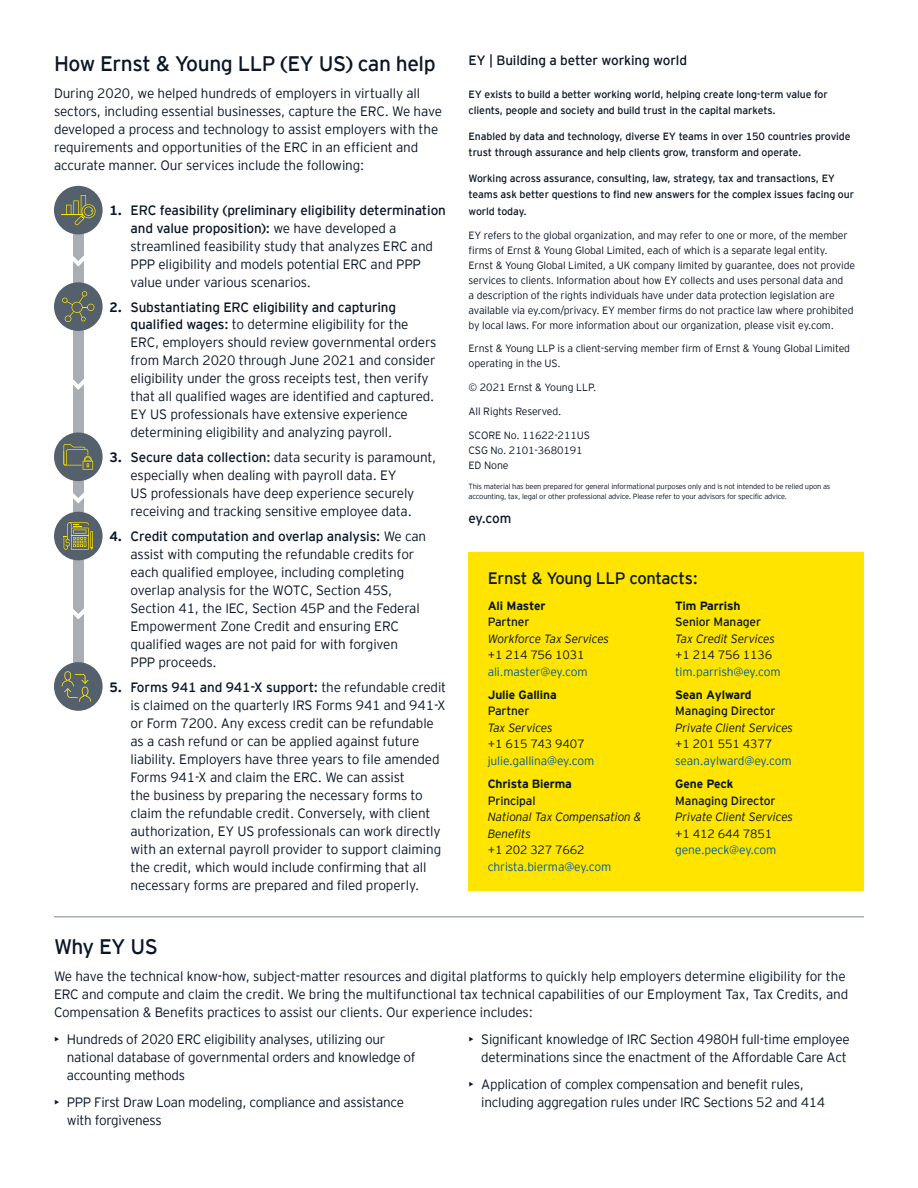
<style>
.page{position:relative;width:918px;height:1188px;background:#fff}
.page>*{position:absolute;margin:0;border:0;box-sizing:border-box;transform-origin:0 0}
.t1{font:21px "EY Interstate";letter-spacing:-.02em;color:#0a1627}
.t2{font:16.5px "EY Interstate";letter-spacing:-.02em;color:#0a1627}
.t3{font:300 13.5px/18px "EY Interstate";letter-spacing:-.01em;color:#0a1627}
.t4{font:13.5px "EY Interstate";letter-spacing:-.01em;color:#0a1627}
.t5{font:italic 300 12px/16.5px "EY Interstate";letter-spacing:-.01em;color:#0a1627}
.t6{font:300 12px "EY Interstate";letter-spacing:-.01em;color:#005b9e}
.t7{font:300 12px "EY Interstate";letter-spacing:-.01em;color:#0a1627}
.t8{font:12px "EY Interstate";letter-spacing:-.01em;color:#0a1627}
.t9{font:700 12px "EY Interstate";letter-spacing:-.01em;color:#0a1627}
.t10{font:300 10.5px/15px "EY Interstate";letter-spacing:-.01em;color:#0a1627}
.t11{font:10.5px/16.5px "EY Interstate";letter-spacing:-.01em;color:#0a1627}
.t12{font:300 7.5px/10.5px "EY Interstate";letter-spacing:-.02em;color:#0a1627}
.s1{font-weight:700}
.s2{font-style:inherit}
</style>
<div class="page">
<div style="left:469px;top:552px;width:395px;height:339px;background:#ffe400"></div>
<div style="left:73px;top:190px;width:11px;height:494px;background:#a7afb5"></div>
<div style="left:54px;top:282px;width:49px;height:49px;background:#54606b;border-radius:50%"></div>
<svg style="left:62px;top:291px;width:32px;height:31px"></svg>
<div style="left:54px;top:433px;width:49px;height:48px;background:#54606b;border-radius:50%"></div>
<svg style="left:63px;top:444px;width:30px;height:26px"></svg>
<div style="left:54px;top:512px;width:49px;height:48px;background:#54606b;border-radius:50%"></div>
<svg style="left:64px;top:522px;width:29px;height:28px"></svg>
<svg style="left:73px;top:255px;width:11px;height:12px"></svg>
<svg style="left:73px;top:379px;width:11px;height:11px"></svg>
<svg style="left:73px;top:492px;width:11px;height:12px"></svg>
<svg style="left:73px;top:608px;width:11px;height:11px"></svg>
<div style="left:54px;top:662px;width:49px;height:49px;background:#54606b;border-radius:50%"></div>
<svg style="left:62px;top:671px;width:29px;height:31px"></svg>
<div style="left:54px;top:186px;width:49px;height:48px;background:#54606b;border-radius:50%"></div>
<svg style="left:61px;top:195px;width:35px;height:30px"></svg>
<hr style="left:54px;top:916px;width:810px;height:2px;background:#a7afb5">
<h1 class="t1" style="left:54px;top:48px;width:383px">How Ernst &amp; Young LLP (EY US) can help</h1>
<p class="t3" style="left:54px;top:83px;width:390px">During 2020, we helped hundreds of employers in virtually all sectors, including essential businesses, capture the ERC. We have developed a process and technology to assist employers with the requirements and opportunities of the ERC in an efficient and accurate manner. Our services include the following:</p>
<p class="t3" style="left:131px;top:200px;width:317px;text-indent:-21px"><span class="s1">1.</span> <span class="s2">ERC feasibility (preliminary eligibility determination and value proposition):</span> we have developed a streamlined feasibility study that analyzes ERC and PPP eligibility and models potential ERC and PPP value under various scenarios.</p>
<p class="t3" style="left:131px;top:297px;width:307px;text-indent:-21px"><span class="s1">2.</span> <span class="s2">Substantiating ERC eligibility and capturing qualified wages:</span> to determine eligibility for the ERC, employers should review governmental orders from March 2020 through June 2021 and consider eligibility under the gross receipts test, then verify that all qualified wages are identified and captured.<br>EY US professionals have extensive experience determining eligibility and analyzing payroll.</p>
<p class="t3" style="left:131px;top:448px;width:308px;text-indent:-21px"><span class="s1">3.</span> <span class="s2">Secure data collection:</span> data security is paramount, especially when dealing with payroll data. EY<br>US professionals have deep experience securely receiving and tracking sensitive employee data.</p>
<p class="t3" style="left:131px;top:526px;width:297px;text-indent:-21px"><span class="s1">4.</span> <span class="s2">Credit computation and overlap analysis:</span> We can assist with computing the refundable credits for each qualified employee, including completing overlap analysis for the WOTC, Section 45S, Section 41, the IEC, Section 45P and the Federal Empowerment Zone Credit and ensuring ERC qualified wages are not paid for with forgiven<br>PPP proceeds.</p>
<p class="t3" style="left:131px;top:677px;width:317px;text-indent:-21px"><span class="s1">5.</span> <span class="s2">Forms 941 and 941-X support:</span> the refundable credit is claimed on the quarterly IRS Forms 941 and 941‑X or Form 7200. Any excess credit can be refundable as a cash refund or can be applied against future liability. Employers have three years to file amended Forms 941-X and claim the ERC. We can assist<br>the business by preparing the necessary forms to claim the refundable credit. Conversely, with client authorization, EY US professionals can work directly with an external payroll provider to support claiming the credit, which would include confirming that all necessary forms are prepared and filed properly.</p>
<p class="t4" style="left:469px;top:50px;width:220px">EY | Building a better working world</p>
<p class="t11" style="left:469px;top:85px;width:361px">EY exists to build a better working world, helping create long-term value for clients, people and society and build trust in the capital markets.</p>
<p class="t11" style="left:469px;top:127px;width:384px">Enabled by data and technology, diverse EY teams in over 150 countries provide trust through assurance and help clients grow, transform and operate.</p>
<p class="t11" style="left:469px;top:169px;width:387px">Working across assurance, consulting, law, strategy, tax and transactions, EY teams ask better questions to find new answers for the complex issues facing our world today.</p>
<p class="t10" style="left:469px;top:227px;width:388px">EY refers to the global organization, and may refer to one or more, of the member firms of Ernst &amp; Young Global Limited, each of which is a separate legal entity.<br>Ernst &amp; Young Global Limited, a UK company limited by guarantee, does not provide services to clients. Information about how EY collects and uses personal data and<br>a description of the rights individuals have under data protection legislation are available via ey.com/privacy. EY member firms do not practice law where prohibited by local laws. For more information about our organization, please visit ey.com.</p>
<p class="t10" style="left:469px;top:341px;width:383px">Ernst &amp; Young LLP is a client-serving member firm of Ernst &amp; Young Global Limited operating in the US.</p>
<p class="t10" style="left:469px;top:380px;width:129px">© 2021 Ernst &amp; Young LLP.</p>
<p class="t10" style="left:469px;top:403px;width:94px">All Rights Reserved.</p>
<p class="t10" style="left:469px;top:427px;width:123px">SCORE No. 11622-211US<br>CSG No. 2101-3680191<br>ED None</p>
<p class="t12" style="left:469px;top:480px;width:363px">This material has been prepared for general informational purposes only and is not intended to be relied upon as accounting, tax, legal or other professional advice. Please refer to your advisors for specific advice.</p>
<p class="t4" style="left:469px;top:508px;width:44px">ey.com</p>
<p class="t2" style="left:488px;top:567px;width:212px">Ernst &amp; Young LLP contacts:</p>
<p class="t9" style="left:488px;top:597px;width:59px">Ali Master</p>
<p class="t8" style="left:488px;top:613px;width:43px">Partner</p>
<p class="t5" style="left:488px;top:629px;width:123px">Workforce Tax Services</p>
<p class="t7" style="left:488px;top:646px;width:98px">+1 214 756 1031</p>
<p class="t6" style="left:488px;top:663px;width:101px">ali.master@ey.com</p>
<p class="t9" style="left:488px;top:686px;width:70px">Julie Gallina</p>
<p class="t8" style="left:488px;top:703px;width:43px">Partner</p>
<p class="t5" style="left:488px;top:719px;width:66px">Tax Services</p>
<p class="t7" style="left:488px;top:736px;width:98px">+1 615 743 9407</p>
<p class="t6" style="left:488px;top:752px;width:108px">julie.gallina@ey.com</p>
<p class="t9" style="left:488px;top:775px;width:86px">Christa Bierma</p>
<p class="t8" style="left:488px;top:792px;width:49px">Principal</p>
<p class="t5" style="left:488px;top:808px;width:155px">National Tax Compensation &amp;<br>Benefits</p>
<p class="t7" style="left:488px;top:841px;width:98px">+1 202 327 7662</p>
<p class="t6" style="left:488px;top:858px;width:125px">christa.bierma@ey.com</p>
<p class="t9" style="left:675px;top:597px;width:67px">Tim Parrish</p>
<p class="t8" style="left:675px;top:613px;width:87px">Senior Manager</p>
<p class="t5" style="left:675px;top:629px;width:101px">Tax Credit Services</p>
<p class="t7" style="left:675px;top:646px;width:98px">+1 214 756 1136</p>
<p class="t6" style="left:675px;top:663px;width:107px">tim.parrish@ey.com</p>
<p class="t9" style="left:675px;top:686px;width:78px">Sean Aylward</p>
<p class="t8" style="left:675px;top:703px;width:102px">Managing Director</p>
<p class="t5" style="left:675px;top:719px;width:119px">Private Client Services</p>
<p class="t7" style="left:675px;top:736px;width:98px">+1 201 551 4377</p>
<p class="t6" style="left:675px;top:752px;width:118px">sean.aylward@ey.com</p>
<p class="t9" style="left:675px;top:775px;width:60px">Gene Peck</p>
<p class="t8" style="left:675px;top:792px;width:102px">Managing Director</p>
<p class="t5" style="left:675px;top:808px;width:119px">Private Client Services</p>
<p class="t7" style="left:675px;top:825px;width:98px">+1 412 644 7851</p>
<p class="t6" style="left:675px;top:841px;width:103px">gene.peck@ey.com</p>
<h1 class="t1" style="left:54px;top:932px;width:106px">Why EY US</h1>
<p class="t3" style="left:54px;top:967px;width:796px">We have the technical know-how, subject-matter resources and digital platforms to quickly help employers determine eligibility for the<br>ERC and compute and claim the credit. We bring the multifunctional tax technical capabilities of our Employment Tax, Tax Credits, and<br>Compensation &amp; Benefits practices to assist our clients. Our experience includes:</p>
<p class="t3" style="left:67px;top:1029px;width:350px;text-indent:-13px">• Hundreds of 2020 ERC eligibility analyses, utilizing our national database of governmental orders and knowledge of accounting methods</p>
<p class="t3" style="left:67px;top:1092px;width:339px;text-indent:-13px">• PPP First Draw Loan modeling, compliance and assistance with forgiveness</p>
<p class="t3" style="left:469px;top:1029px;width:383px;text-align:right">• Significant knowledge of IRC Section 4980H full-time employee determinations since the enactment of the Affordable Care Act</p>
<p class="t3" style="left:481px;top:1074px;width:345px;text-indent:-13px">• Application of complex compensation and benefit rules, including aggregation rules under IRC Sections 52 and 414</p>
</div>
